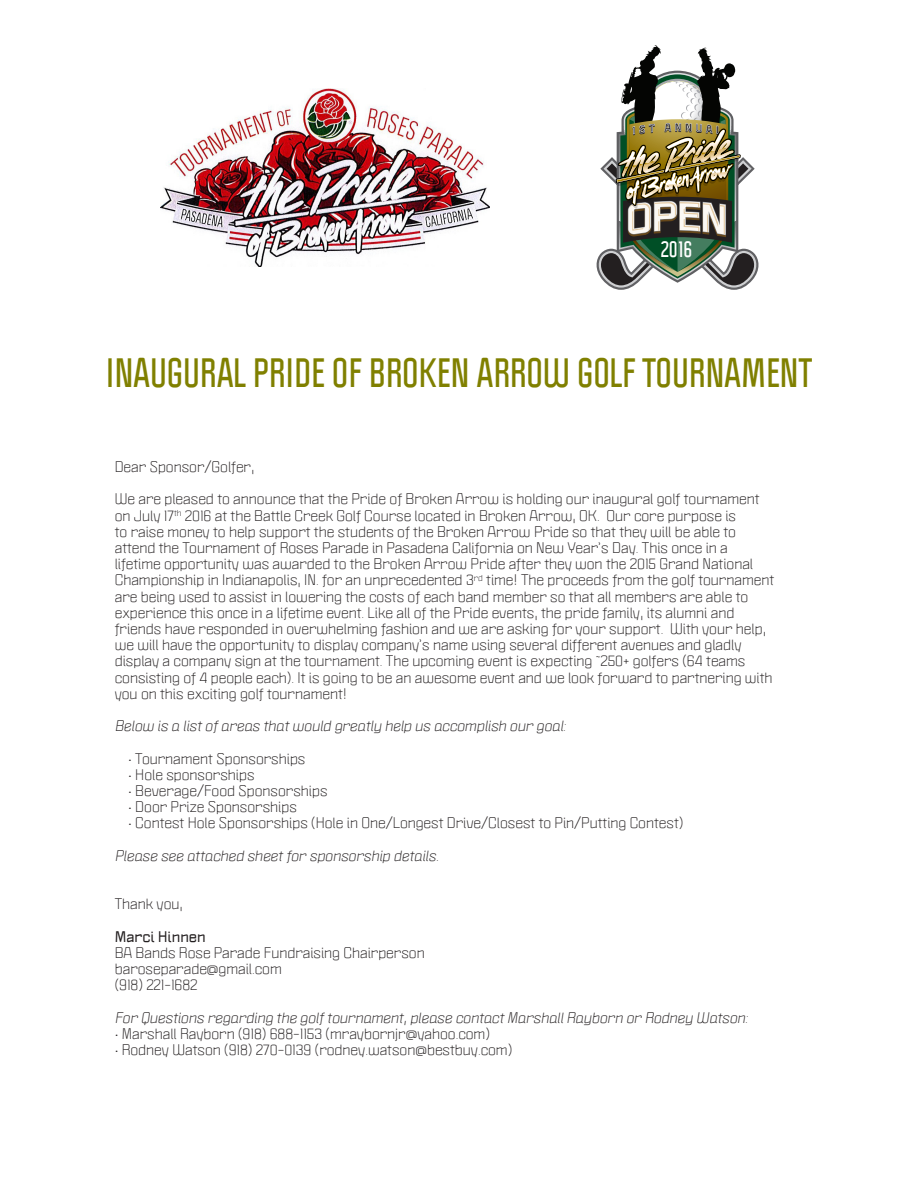
<style>
.page{position:relative;width:918px;height:1188px;background:#fff}
.page>*{position:absolute;margin:0;border:0;box-sizing:border-box;transform-origin:0 0}
.t1{font:700 36px "Politica";color:#808000}
.t2{font:700 20.4px "Politica";color:#fff}
.t3{font:13.5px/16.2px "Politica XT";color:#231f20}
.t4{font:italic 13.5px "Politica XT";color:#231f20}
.t5{font:700 13.5px "Politica XT";color:#231f20}
</style>
<div class="page">
<img style="left:161px;top:89px;width:328px;height:177px">
<svg style="left:596px;top:45px;width:163px;height:245px"></svg>
<p class="t2" style="left:661px;top:235px;width:33px">2016</p>
<p class="t1" style="left:106px;top:350px;width:708px">INAUGURAL PRIDE OF BROKEN ARROW GOLF TOURNAMENT</p>
<p class="t3" style="left:115px;top:459px;width:141px">Dear Sponsor/Golfer,</p>
<p class="t3" style="left:115px;top:491px;width:661px">We are pleased to announce that the Pride of Broken Arrow is holding our inaugural golf tournament on July 17<sup>th</sup> 2016 at the Battle Creek Golf Course located in Broken Arrow, OK. Our core purpose is<br>to raise money to help support the students of the Broken Arrow Pride so that they will be able to attend the Tournament of Roses Parade in Pasadena California on New Year’s Day. This once in a lifetime opportunity was awarded to the Broken Arrow Pride after they won the 2015 Grand National Championship in Indianapolis, IN. for an unprecedented 3<sup>rd</sup> time! The proceeds from the golf tournament are being used to assist in lowering the costs of each band member so that all members are able to experience this once in a lifetime event. Like all of the Pride events, the pride family, its alumni and friends have responded in overwhelming fashion and we are asking for your support. With your help, we will have the opportunity to display company’s name using several different avenues and gladly display a company sign at the tournament. The upcoming event is expecting ~250+ golfers (64 teams consisting of 4 people each). It is going to be an awesome event and we look forward to partnering with you on this exciting golf tournament!</p>
<p class="t4" style="left:115px;top:718px;width:453px">Below is a list of areas that would greatly help us accomplish our goal:</p>
<p class="t3" style="left:128px;top:750px;width:179px">• Tournament Sponsorships</p>
<p class="t3" style="left:128px;top:767px;width:128px">• Hole sponsorships</p>
<p class="t3" style="left:128px;top:783px;width:201px">• Beverage/Food Sponsorships</p>
<p class="t3" style="left:128px;top:799px;width:170px">• Door Prize Sponsorships</p>
<p class="t3" style="left:128px;top:815px;width:557px">• Contest Hole Sponsorships (Hole in One/Longest Drive/Closest to Pin/Putting Contest)</p>
<p class="t4" style="left:115px;top:847px;width:325px">Please see attached sheet for sponsorship details.</p>
<p class="t3" style="left:115px;top:896px;width:70px">Thank you,</p>
<p class="t5" style="left:115px;top:928px;width:92px">Marci Hinnen</p>
<p class="t3" style="left:115px;top:945px;width:311px">BA Bands Rose Parade Fundraising Chairperson</p>
<p class="t3" style="left:115px;top:961px;width:169px">baroseparade@gmail.com</p>
<p class="t3" style="left:115px;top:977px;width:84px">(918) 221-1682</p>
<p class="t4" style="left:115px;top:1009px;width:635px">For Questions regarding the golf tournament, please contact Marshall Rayborn or Rodney Watson:</p>
<p class="t3" style="left:115px;top:1026px;width:377px">• Marshall Rayborn (918) 688-1153 (mraybornjr@yahoo.com)</p>
<p class="t3" style="left:115px;top:1042px;width:399px">• Rodney Watson (918) 270-0139 (rodney.watson@bestbuy.com)</p>
</div>
